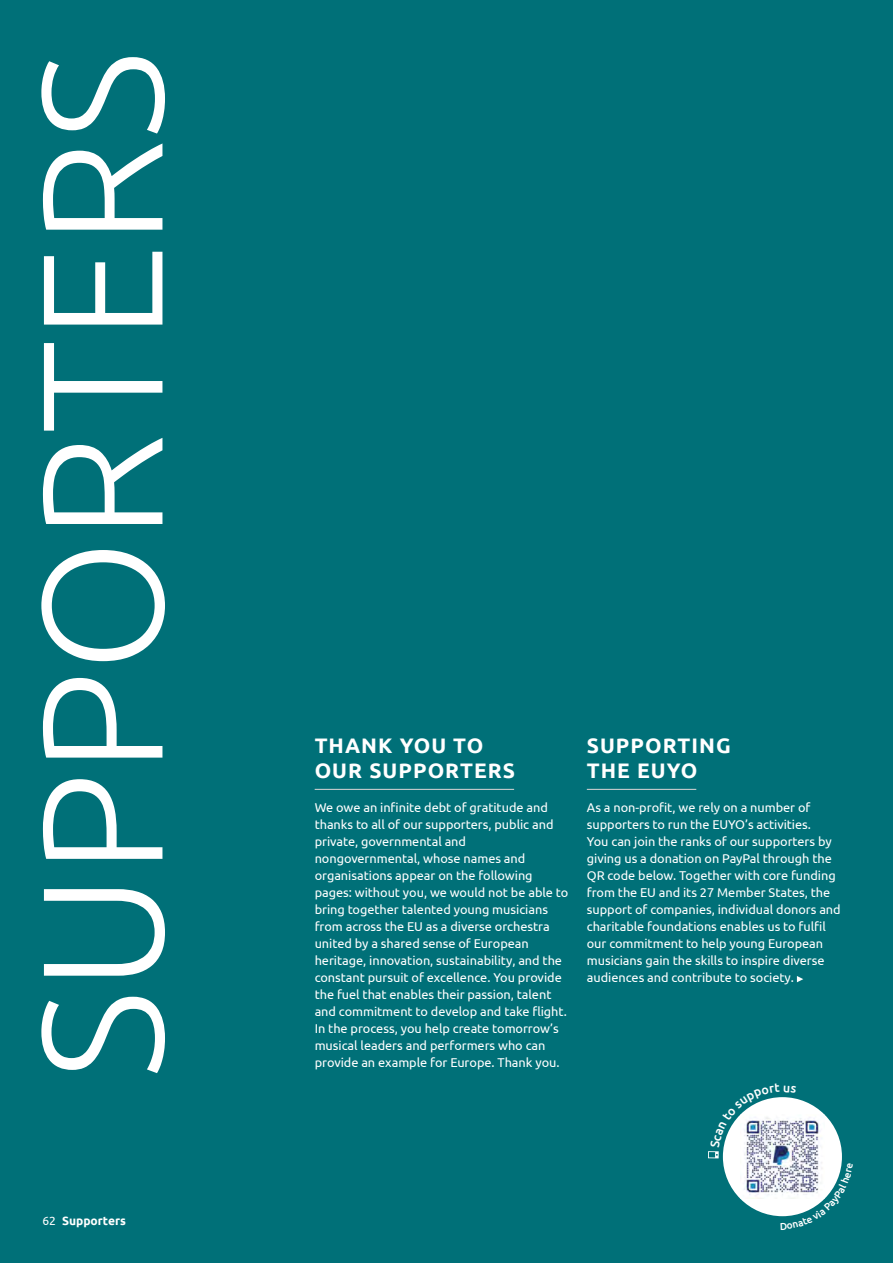
<style>
.page{position:relative;width:893px;height:1263px;background:#007078}
.page>*{position:absolute;margin:0;border:0;box-sizing:border-box;transform-origin:0 0}
.t1{font:300 171px "Ubuntu";color:#fff}
.t2{font:700 21px/25.5px "Ubuntu";letter-spacing:.05em;color:#fff}
.t3{font:12.75px/17px "Ubuntu";letter-spacing:-.005em;color:#fff}
.t4{font:700 12px "Ubuntu";color:#fff}
.s1{font-weight:400}
</style>
<div class="page">
<hr style="left:315px;top:789px;width:199px;height:1px;background:#cfd0d0">
<hr style="left:587px;top:789px;width:109px;height:1px;background:#cfd0d0">
<svg style="left:797px;top:976px;width:6px;height:6px"></svg>
<svg style="left:708px;top:1097px;width:134px;height:120px"></svg>
<h1 class="t1" style="left:-1px;top:1079px;width:1029px;rotate:-90deg">SUPPORTERS</h1>
<p class="t4" style="left:43px;top:1213px;width:85px"><span class="s1">62</span> Supporters</p>
<h2 class="t2" style="left:315px;top:732px;width:202px">THANK YOU TO<br>OUR SUPPORTERS</h2>
<p class="t3" style="left:315px;top:799px;width:255px">We owe an infinite debt of gratitude and thanks to all of our supporters, public and private, governmental and nongovernmental, whose names and organisations appear on the following pages: without you, we would not be able to bring together talented young musicians from across the EU as a diverse orchestra united by a shared sense of European heritage, innovation, sustainability, and the constant pursuit of excellence. You provide the fuel that enables their passion, talent and commitment to develop and take flight.<br>In the process, you help create tomorrow’s musical leaders and performers who can provide an example for Europe. Thank you.</p>
<h2 class="t2" style="left:587px;top:732px;width:146px">SUPPORTING<br>THE EUYO</h2>
<p class="t3" style="left:587px;top:799px;width:255px">As a non-profit, we rely on a number of supporters to run the EUYO’s activities.<br>You can join the ranks of our supporters by giving us a donation on PayPal through the QR code below. Together with core funding from the EU and its 27 Member States, the support of companies, individual donors and charitable foundations enables us to fulfil our commitment to help young European musicians gain the skills to inspire diverse audiences and contribute to society.</p>
</div>
